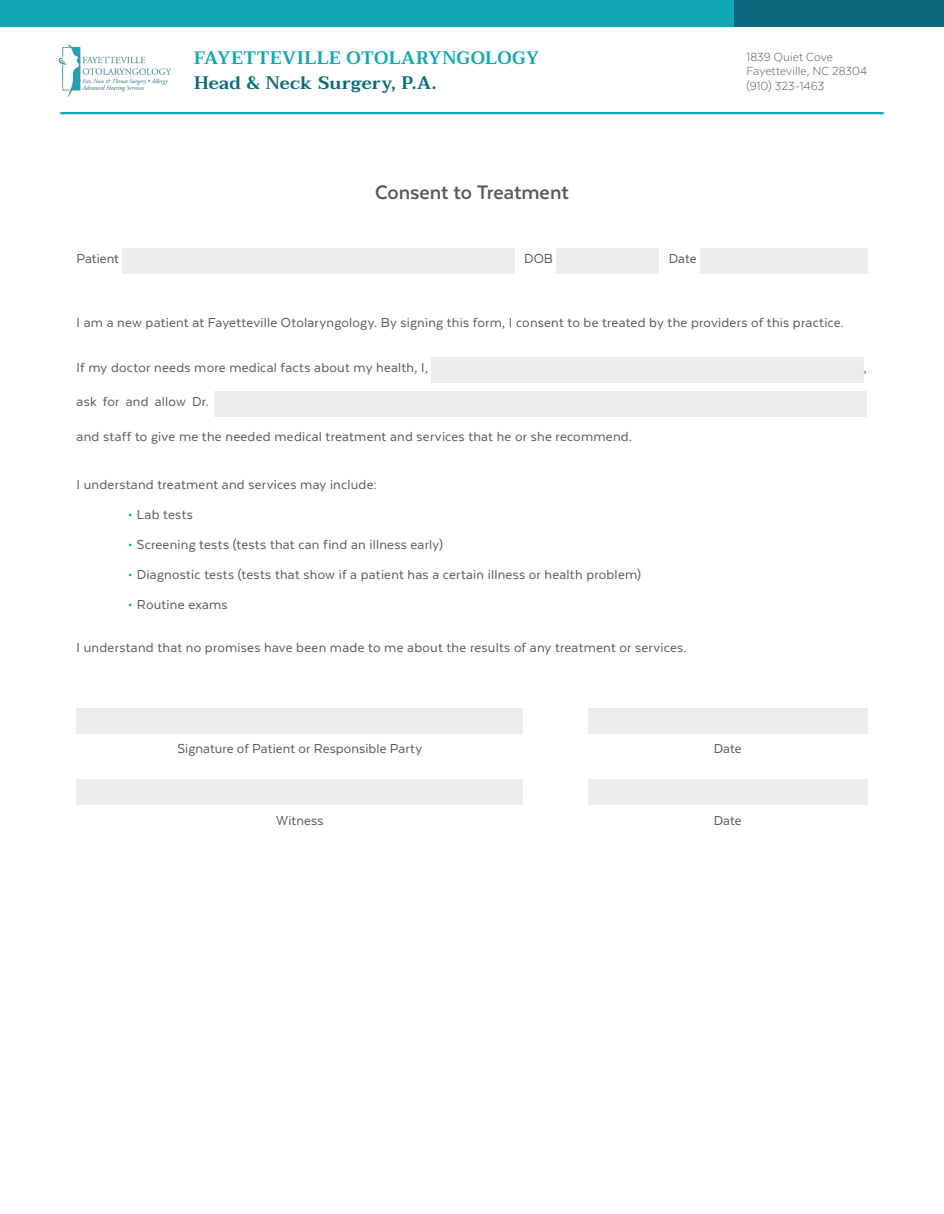
<style>
.page{position:relative;width:944px;height:1214px;background:#fff}
.page>*{position:absolute;margin:0;border:0;box-sizing:border-box;transform-origin:0 0}
.t1{font:700 22.5px "Texta";letter-spacing:-.005em;color:#57585a}
.t2{font:600 18px "Taviraj";letter-spacing:.025em;color:#11a8b4}
.t3{font:600 18px "Taviraj";letter-spacing:.015em;color:#0c697c}
.t4{font:15px "Texta";letter-spacing:.015em;color:#57585a}
.t5{font:15px "Texta";letter-spacing:-.005em;color:#57585a}
.t6{font:300 13.5px "Texta";letter-spacing:.005em;color:#57585a}
.s1{font-size:18px;color:#11a8b4}
</style>
<div class="page">
<div style="left:431px;top:357px;width:432px;height:26px;background:#ececee"></div>
<div style="left:214px;top:391px;width:653px;height:25px;background:#ececee"></div>
<div style="left:122px;top:248px;width:392px;height:25px;background:#ececee"></div>
<div style="left:556px;top:248px;width:103px;height:25px;background:#ececee"></div>
<div style="left:699px;top:248px;width:168px;height:25px;background:#ececee"></div>
<div style="left:77px;top:708px;width:446px;height:25px;background:#ececee"></div>
<div style="left:77px;top:779px;width:446px;height:26px;background:#ececee"></div>
<div style="left:588px;top:708px;width:279px;height:25px;background:#ececee"></div>
<div style="left:588px;top:779px;width:279px;height:26px;background:#ececee"></div>
<hr style="left:60px;top:112px;width:823px;height:2px;background:#11a8b4">
<div style="left:0;top:0;width:734px;height:26px;background:#11a8b4"></div>
<div style="left:734px;top:0;width:210px;height:26px;background:#0c697c"></div>
<img style="left:58px;top:44px;width:112px;height:52px">
<p class="t2" style="left:194px;top:47px;width:346px">FAYETTEVILLE OTOLARYNGOLOGY</p>
<p class="t3" style="left:194px;top:72px;width:244px">Head &amp; Neck Surgery, P.A.</p>
<p class="t1" style="left:375px;top:180px;width:195px">Consent to Treatment</p>
<p class="t5" style="left:77px;top:250px;width:44px">Patient</p>
<p class="t4" style="left:524px;top:250px;width:30px">DOB</p>
<p class="t4" style="left:668px;top:250px;width:29px">Date</p>
<p class="t6" style="left:746px;top:50px;width:88px">1839 Quiet Cove</p>
<p class="t6" style="left:746px;top:64px;width:122px">Fayetteville, NC 28304</p>
<p class="t6" style="left:746px;top:79px;width:79px">(910) 323-1463</p>
<p class="t4" style="left:77px;top:315px;width:768px">I am a new patient at Fayetteville Otolaryngology. By signing this form, I consent to be treated by the providers of this practice.</p>
<p class="t4" style="left:77px;top:360px;width:353px">If my doctor needs more medical facts about my health, I,</p>
<p class="t4" style="left:863px;top:360px;width:5px">,</p>
<p class="t4" style="left:77px;top:394px;width:134px">ask for and allow Dr.</p>
<p class="t4" style="left:77px;top:428px;width:557px">and staff to give me the needed medical treatment and services that he or she recommend.</p>
<p class="t4" style="left:77px;top:477px;width:302px">I understand treatment and services may include:</p>
<p class="t4" style="left:128px;top:507px;width:67px"><span class="s1">•</span> Lab tests</p>
<p class="t4" style="left:128px;top:537px;width:317px"><span class="s1">•</span> Screening tests (tests that can find an illness early)</p>
<p class="t4" style="left:128px;top:567px;width:515px"><span class="s1">•</span> Diagnostic tests (tests that show if a patient has a certain illness or health problem)</p>
<p class="t4" style="left:128px;top:597px;width:102px"><span class="s1">•</span> Routine exams</p>
<p class="t4" style="left:77px;top:639px;width:611px">I understand that no promises have been made to me about the results of any treatment or services.</p>
<p class="t4" style="left:178px;top:741px;width:246px">Signature of Patient or Responsible Party</p>
<p class="t4" style="left:276px;top:812px;width:49px">Witness</p>
<p class="t4" style="left:713px;top:741px;width:29px">Date</p>
<p class="t4" style="left:713px;top:812px;width:29px">Date</p>
</div>
